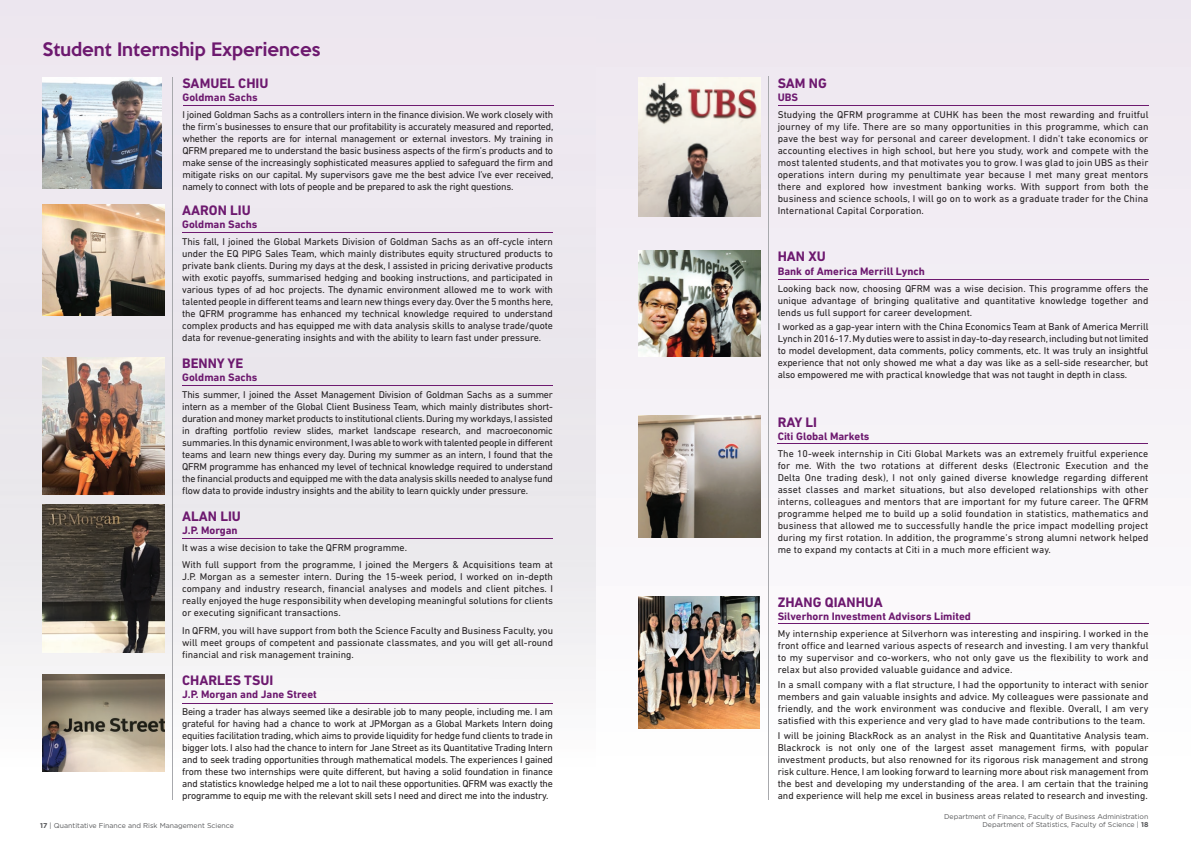
<style>
.page{position:relative;width:1191px;height:842px;background:#fff}
.page>*{position:absolute;margin:0;border:0;box-sizing:border-box;transform-origin:0 0}
.t1{font:500 17px "Keep Calm";color:#6d196f}
.t2{font:700 14px "DIN Next LT Pro";color:#6d196f}
.t3{font:700 11px "DIN Next LT Pro";color:#6d196f}
.t4{font:10px/12px "DIN Next LT Pro";color:#231f20;text-align:justify}
.t5{font:7px/8.4px "Gotham";color:#57585a;text-align:right}
.s1{font-weight:700}
</style>
<div class="page">
<div style="left:595px;top:0;width:596px;height:842px;background:linear-gradient(to right,#f5f2f6,#f6f3f8)"></div>
<img style="left:0;top:0;width:595px;height:800px">
<hr style="left:777px;top:444px;width:371px;height:1px;background:#6d196f">
<img style="left:638px;top:416px;width:123px;height:122px">
<hr style="left:172px;top:77px;width:1px;height:722px;background:#a8a9ad">
<hr style="left:183px;top:105px;width:370px;height:1px;background:#6d196f">
<img style="left:43px;top:77px;width:118px;height:112px">
<hr style="left:183px;top:232px;width:370px;height:1px;background:#6d196f">
<img style="left:43px;top:205px;width:121px;height:110px">
<hr style="left:182px;top:538px;width:370px;height:1px;background:#6d196f">
<img style="left:43px;top:505px;width:121px;height:147px">
<hr style="left:778px;top:105px;width:370px;height:1px;background:#6d196f">
<img style="left:638px;top:77px;width:122px;height:139px">
<hr style="left:183px;top:703px;width:370px;height:1px;background:#6d196f">
<img style="left:43px;top:674px;width:121px;height:97px">
<hr style="left:778px;top:279px;width:370px;height:1px;background:#6d196f">
<img style="left:638px;top:251px;width:122px;height:105px">
<hr style="left:768px;top:76px;width:1px;height:723px;background:#a8a9ad">
<hr style="left:778px;top:624px;width:370px;height:1px;background:#6d196f">
<img style="left:638px;top:597px;width:122px;height:132px">
<hr style="left:183px;top:385px;width:370px;height:1px;background:#6d196f">
<img style="left:43px;top:357px;width:121px;height:137px">
<h1 class="t1" style="left:43px;top:35px;width:279px">Student Internship Experiences</h1>
<h2 class="t2" style="left:182px;top:75px;width:88px">SAMUEL CHIU</h2>
<p class="t3" style="left:182px;top:91px;width:77px">Goldman Sachs</p>
<p class="t4" style="left:182px;top:108px;width:372px">I joined Goldman Sachs as a controllers intern in the finance division. We work closely with the firm’s businesses to ensure that our profitability is accurately measured and reported, whether the reports are for internal management or external investors. My training in QFRM prepared me to understand the basic business aspects of the firm’s products and to make sense of the increasingly sophisticated measures applied to safeguard the firm and mitigate risks on our capital. My supervisors gave me the best advice I’ve ever received, namely to connect with lots of people and be prepared to ask the right questions.</p>
<h2 class="t2" style="left:182px;top:202px;width:70px">AARON LIU</h2>
<p class="t3" style="left:182px;top:218px;width:77px">Goldman Sachs</p>
<p class="t4" style="left:182px;top:236px;width:372px">This fall, I joined the Global Markets Division of Goldman Sachs as an off-cycle intern under the EQ PIPG Sales Team, which mainly distributes equity structured products to private bank clients. During my days at the desk, I assisted in pricing derivative products with exotic payoffs, summarised hedging and booking instructions, and participated in various types of ad hoc projects. The dynamic environment allowed me to work with talented people in different teams and learn new things every day. Over the 5 months here, the QFRM programme has enhanced my technical knowledge required to understand complex products and has equipped me with data analysis skills to analyse trade/quote data for revenue-generating insights and with the ability to learn fast under pressure.</p>
<h2 class="t2" style="left:182px;top:355px;width:63px">BENNY YE</h2>
<p class="t3" style="left:182px;top:371px;width:77px">Goldman Sachs</p>
<p class="t4" style="left:182px;top:388px;width:372px">This summer, I joined the Asset Management Division of Goldman Sachs as a summer intern as a member of the Global Client Business Team, which mainly distributes short&shy;duration and money market products to institutional clients. During my workdays, I assisted in drafting portfolio review slides, market landscape research, and macroeconomic summaries. In this dynamic environment, I was able to work with talented people in different teams and learn new things every day. During my summer as an intern, I found that the QFRM programme has enhanced my level of technical knowledge required to understand the financial products and equipped me with the data analysis skills needed to analyse fund flow data to provide industry insights and the ability to learn quickly under pressure.</p>
<h2 class="t2" style="left:182px;top:508px;width:60px">ALAN LIU</h2>
<p class="t3" style="left:182px;top:524px;width:57px">J.P. Morgan</p>
<p class="t4" style="left:182px;top:538px;width:372px;line-height:17.7px">It was a wise decision to take the QFRM programme.<br>With full support from the programme, I joined the Mergers &amp; Acquisitions team at</p>
<p class="t4" style="left:182px;top:571px;width:372px">J.P. Morgan as a semester intern. During the 15-week period, I worked on in-depth company and industry research, financial analyses and models and client pitches. I really enjoyed the huge responsibility when developing meaningful solutions for clients or executing significant transactions.</p>
<p class="t4" style="left:182px;top:625px;width:372px">In QFRM, you will have support from both the Science Faculty and Business Faculty, you will meet groups of competent and passionate classmates, and you will get all-round financial and risk management training.</p>
<h2 class="t2" style="left:182px;top:672px;width:93px">CHARLES TSUI</h2>
<p class="t3" style="left:182px;top:688px;width:136px">J.P. Morgan and Jane Street</p>
<p class="t4" style="left:182px;top:706px;width:372px">Being a trader has always seemed like a desirable job to many people, including me. I am grateful for having had a chance to work at JPMorgan as a Global Markets Intern doing equities facilitation trading, which aims to provide liquidity for hedge fund clients to trade in bigger lots. I also had the chance to intern for Jane Street as its Quantitative Trading Intern and to seek trading opportunities through mathematical models. The experiences I gained from these two internships were quite different, but having a solid foundation in finance and statistics knowledge helped me a lot to nail these opportunities. QFRM was exactly the programme to equip me with the relevant skill sets I need and direct me into the industry.</p>
<p class="t5" style="left:40px;top:821px;width:195px"><span class="s1">17</span> | Quantitative Finance and Risk Management Science</p>
<h2 class="t2" style="left:777px;top:75px;width:51px">SAM NG</h2>
<p class="t3" style="left:777px;top:91px;width:22px">UBS</p>
<p class="t4" style="left:777px;top:108px;width:372px">Studying the QFRM programme at CUHK has been the most rewarding and fruitful journey of my life. There are so many opportunities in this programme, which can pave the best way for personal and career development. I didn’t take economics or accounting electives in high school, but here you study, work and compete with the most talented students, and that motivates you to grow. I was glad to join UBS as their operations intern during my penultimate year because I met many great mentors there and explored how investment banking works. With support from both the business and science schools, I will go on to work as a graduate trader for the China International Capital Corporation.</p>
<h2 class="t2" style="left:777px;top:248px;width:50px">HAN XU</h2>
<p class="t3" style="left:777px;top:264px;width:149px">Bank of America Merrill Lynch</p>
<p class="t4" style="left:777px;top:282px;width:372px">Looking back now, choosing QFRM was a wise decision. This programme offers the unique advantage of bringing qualitative and quantitative knowledge together and lends us full support for career development.</p>
<p class="t4" style="left:777px;top:321px;width:372px">I worked as a gap-year intern with the China Economics Team at Bank of America Merrill Lynch in 2016-17. My duties were to assist in day-to-day research, including but not limited to model development, data comments, policy comments, etc. It was truly an insightful experience that not only showed me what a day was like as a sell-side researcher, but also empowered me with practical knowledge that was not taught in depth in class.</p>
<h2 class="t2" style="left:777px;top:414px;width:41px">RAY LI</h2>
<p class="t3" style="left:777px;top:430px;width:93px">Citi Global Markets</p>
<p class="t4" style="left:777px;top:447px;width:372px">The 10-week internship in Citi Global Markets was an extremely fruitful experience for me. With the two rotations at different desks (Electronic Execution and the Delta One trading desk), I not only gained diverse knowledge regarding different asset classes and market situations, but also developed relationships with other interns, colleagues and mentors that are important for my future career. The QFRM programme helped me to build up a solid foundation in statistics, mathematics and business that allowed me to successfully handle the price impact modelling project during my first rotation. In addition, the programme’s strong alumni network helped me to expand my contacts at Citi in a much more efficient way.</p>
<h2 class="t2" style="left:777px;top:594px;width:106px">ZHANG QIANHUA</h2>
<p class="t3" style="left:777px;top:610px;width:195px">Silverhorn Investment Advisors Limited</p>
<p class="t4" style="left:777px;top:628px;width:372px">My internship experience at Silverhorn was interesting and inspiring. I worked in the front office and learned various aspects of research and investing. I am very thankful to my supervisor and co-workers, who not only gave us the flexibility to work and relax but also provided valuable guidance and advice.</p>
<p class="t4" style="left:777px;top:679px;width:372px">In a small company with a flat structure, I had the opportunity to interact with senior members and gain valuable insights and advice. My colleagues were passionate and friendly, and the work environment was conducive and flexible. Overall, I am very satisfied with this experience and very glad to have made contributions to the team.</p>
<p class="t4" style="left:777px;top:730px;width:372px">I will be joining BlackRock as an analyst in the Risk and Quantitative Analysis team.<br>Blackrock is not only one of the largest asset management firms, with popular investment products, but also renowned for its rigorous risk management and strong risk culture. Hence, I am looking forward to learning more about risk management from the best and developing my understanding of the area. I am certain that the training and experience will help me excel in business areas related to research and investing.</p>
<p class="t5" style="left:944px;top:812px;width:206px">Department of Finance, Faculty of Business Administration<br>Department of Statistics, Faculty of Science | <span class="s1">18</span></p>
</div>
